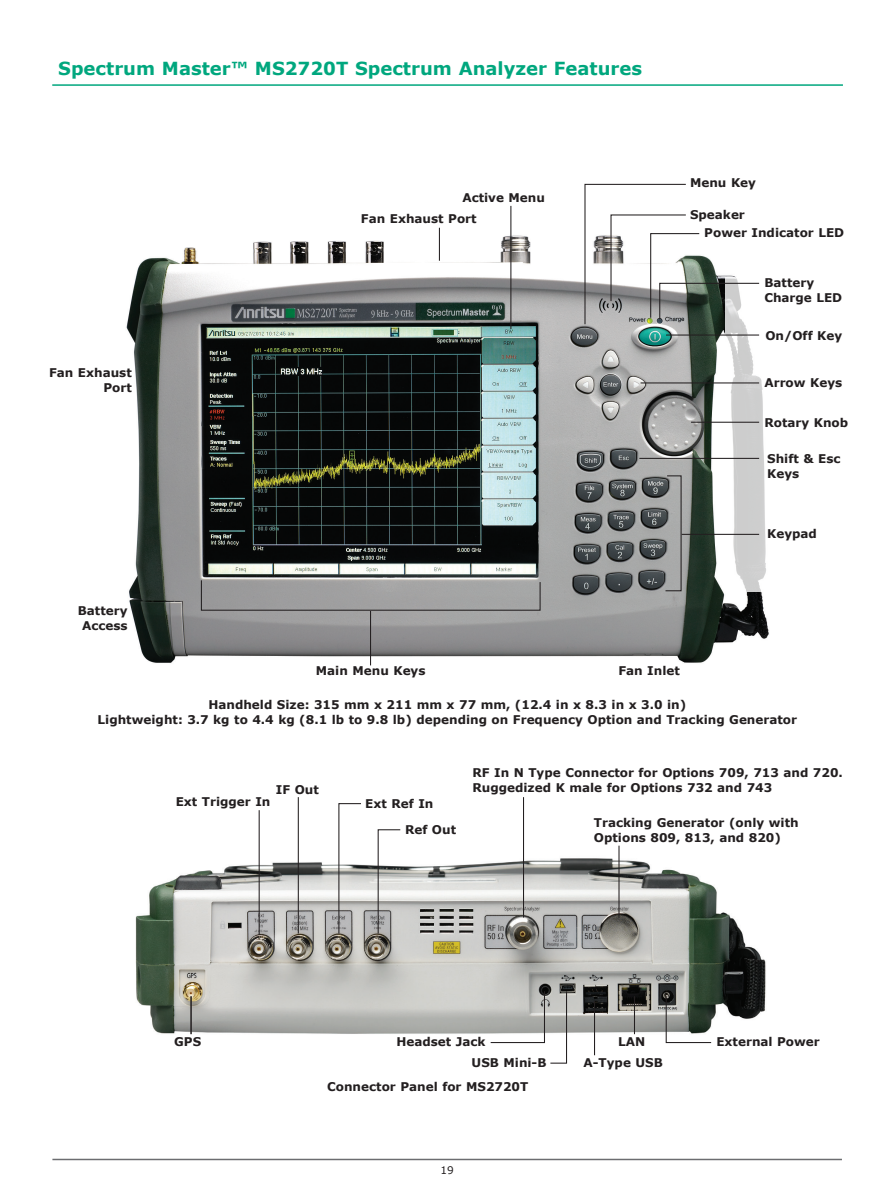
<style>
.page{position:relative;width:893px;height:1191px;background:#fff}
.page>*{position:absolute;margin:0;border:0;box-sizing:border-box;transform-origin:0 0}
.Masthead{font:700 18px "Verdana";color:#00a77e}
.caption_7pt_Verdana{font:700 12px/15px "Verdana";color:#231f20}
.t1{font:10.5px "Verdana";color:#231f20}
</style>
<div class="page">
<hr style="left:52px;top:1158px;width:790px;height:2px;background:#6c6d70">
<img style="left:126px;top:205px;width:643px;height:461px">
<svg style="left:725px;top:277px;width:44px;height:314px;fill:#cfcfcf"></svg>
<hr style="left:52px;top:84px;width:791px;height:2px;background:#00a77e">
<svg style="left:200px;top:579px;width:341px;height:32px"></svg>
<hr style="left:370px;top:611px;width:1px;height:54px;background:#231f20">
<hr style="left:510px;top:206px;width:1px;height:123px;background:#231f20">
<hr style="left:439px;top:228px;width:1px;height:33px;background:#231f20">
<svg style="left:584px;top:183px;width:176px;height:142px"></svg>
<hr style="left:641px;top:382px;width:118px;height:1px;background:#231f20">
<hr style="left:666px;top:334px;width:93px;height:1px;background:#231f20">
<svg style="left:664px;top:475px;width:18px;height:117px"></svg>
<hr style="left:682px;top:534px;width:77px;height:1px;background:#231f20">
<hr style="left:639px;top:458px;width:120px;height:1px;background:#231f20">
<hr style="left:691px;top:422px;width:68px;height:1px;background:#231f20">
<img style="left:135px;top:797px;width:631px;height:259px">
<svg style="left:665px;top:995px;width:47px;height:48px"></svg>
<hr style="left:594px;top:1000px;width:1px;height:55px;background:#231f20">
<hr style="left:634px;top:996px;width:1px;height:38px;background:#231f20">
<hr style="left:190px;top:996px;width:2px;height:38px;background:#231f20">
<svg style="left:490px;top:990px;width:78px;height:74px"></svg>
<hr style="left:298px;top:797px;width:1px;height:136px;background:#231f20">
<hr style="left:259px;top:810px;width:1px;height:125px;background:#231f20">
<hr style="left:523px;top:797px;width:1px;height:120px;background:#231f20">
<hr style="left:618px;top:845px;width:1px;height:72px;background:#231f20">
<svg style="left:377px;top:828px;width:24px;height:106px"></svg>
<svg style="left:338px;top:802px;width:24px;height:132px"></svg>
<p class="Masthead" style="left:58px;top:56px;width:585px">Spectrum Master™ MS2720T Spectrum Analyzer Features</p>
<p class="caption_7pt_Verdana" style="left:49px;top:365px;width:84px;text-align:right">Fan Exhaust<br>Port</p>
<p class="caption_7pt_Verdana" style="left:78px;top:602px;width:51px;text-align:center">Battery<br>Access</p>
<p class="caption_7pt_Verdana" style="left:462px;top:190px;width:84px">Active Menu</p>
<p class="caption_7pt_Verdana" style="left:361px;top:211px;width:117px">Fan Exhaust Port</p>
<p class="caption_7pt_Verdana" style="left:690px;top:175px;width:67px">Menu Key</p>
<p class="caption_7pt_Verdana" style="left:690px;top:207px;width:56px">Speaker</p>
<p class="caption_7pt_Verdana" style="left:704px;top:225px;width:141px">Power Indicator LED</p>
<p class="caption_7pt_Verdana" style="left:764px;top:274px;width:79px">Battery<br>Charge LED</p>
<p class="caption_7pt_Verdana" style="left:765px;top:328px;width:78px">On/Off Key</p>
<p class="caption_7pt_Verdana" style="left:764px;top:375px;width:79px">Arrow Keys</p>
<p class="caption_7pt_Verdana" style="left:764px;top:415px;width:85px">Rotary Knob</p>
<p class="caption_7pt_Verdana" style="left:767px;top:450px;width:75px">Shift &amp; Esc<br>Keys</p>
<p class="caption_7pt_Verdana" style="left:767px;top:526px;width:51px">Keypad</p>
<p class="caption_7pt_Verdana" style="left:316px;top:662px;width:111px">Main Menu Keys</p>
<p class="caption_7pt_Verdana" style="left:618px;top:662px;width:63px">Fan Inlet</p>
<p class="caption_7pt_Verdana" style="left:98px;top:697px;width:701px;text-align:center">Handheld Size: 315 mm x 211 mm x 77 mm, (12.4 in x 8.3 in x 3.0 in)<br>Lightweight: 3.7 kg to 4.4 kg (8.1 lb to 9.8 lb) depending on Frequency Option and Tracking Generator</p>
<p class="caption_7pt_Verdana" style="left:276px;top:781px;width:45px">IF Out</p>
<p class="caption_7pt_Verdana" style="left:176px;top:794px;width:96px">Ext Trigger In</p>
<p class="caption_7pt_Verdana" style="left:365px;top:795px;width:70px">Ext Ref In</p>
<p class="caption_7pt_Verdana" style="left:405px;top:822px;width:53px">Ref Out</p>
<p class="caption_7pt_Verdana" style="left:472px;top:765px;width:372px">RF In N Type Connector for Options 709, 713 and 720.<br>Ruggedized K male for Options 732 and 743</p>
<p class="caption_7pt_Verdana" style="left:594px;top:815px;width:206px">Tracking Generator (only with<br>Options 809, 813, and 820)</p>
<p class="caption_7pt_Verdana" style="left:396px;top:1034px;width:91px">Headset Jack</p>
<p class="caption_7pt_Verdana" style="left:174px;top:1034px;width:29px">GPS</p>
<p class="caption_7pt_Verdana" style="left:618px;top:1034px;width:29px">LAN</p>
<p class="caption_7pt_Verdana" style="left:472px;top:1055px;width:76px">USB Mini-B</p>
<p class="caption_7pt_Verdana" style="left:584px;top:1055px;width:81px">A-Type USB</p>
<p class="caption_7pt_Verdana" style="left:327px;top:1079px;width:203px">Connector Panel for MS2720T</p>
<p class="t1" style="left:440px;top:1162px;width:15px">19</p>
<p class="caption_7pt_Verdana" style="left:716px;top:1034px;width:105px">External Power</p>
</div>
